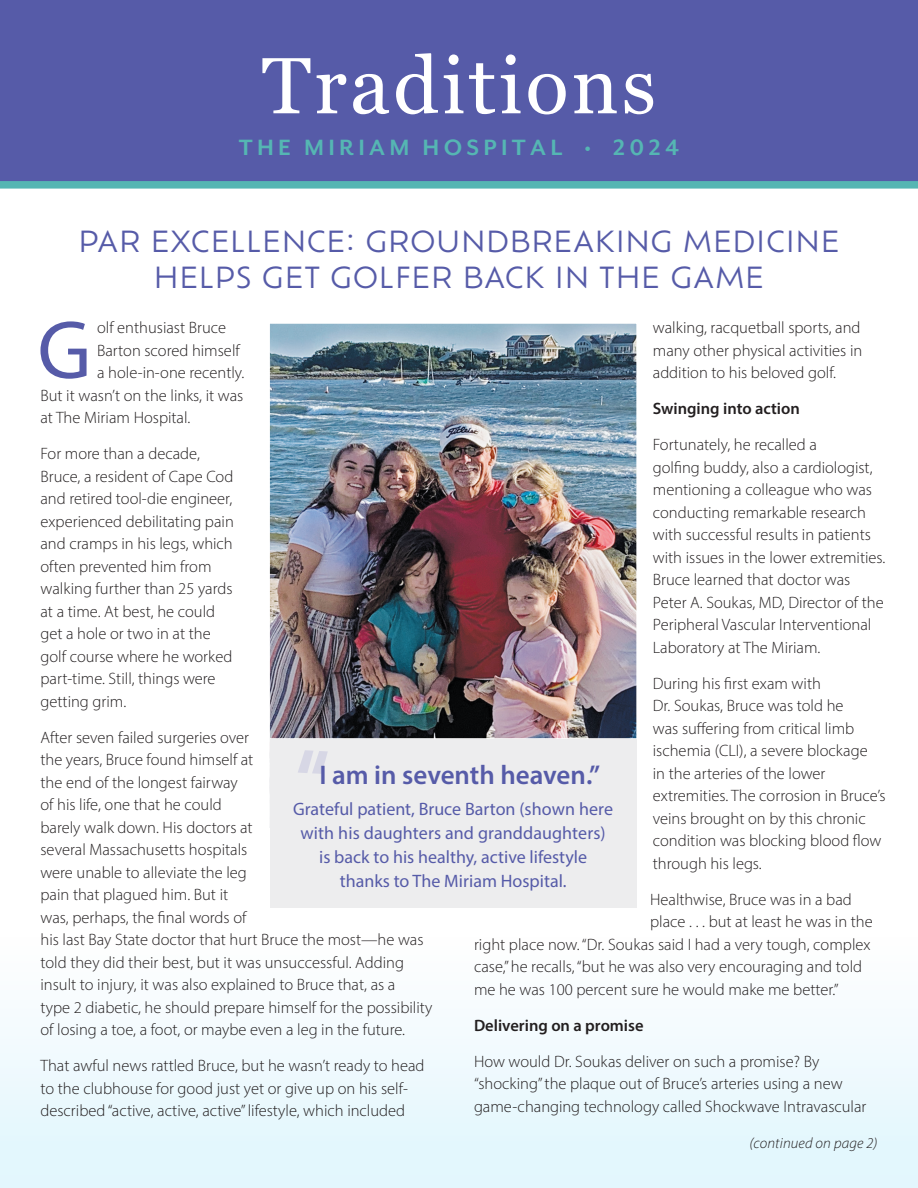
<style>
.page{position:relative;width:918px;height:1188px;background:#fff}
.page>*{position:absolute;margin:0;border:0;box-sizing:border-box;transform-origin:0 0}
.text__no_stratching{font:83.25px "Myriad Pro";color:#565ba8}
.t1{font:79.5px "Georgia";letter-spacing:.04em;color:#fff}
.Heading{font:28.5px/36px "Ofelia Text";letter-spacing:.02em;color:#565ba8;text-align:center}
.t2{font:600 27px "Myriad Pro";color:#565ba8}
.t3{font:700 25.5px "Mr Eaves San OT";letter-spacing:.17em;color:#55b6b3}
.text__no_stratching-2{font:18px/24px "Myriad Pro";color:#565ba8;text-align:center}
.text__no_stratching-3{font:300 16.5px/22.5px "Myriad Pro";color:#231f20}
.text__no_stratching-4{font:600 16.5px "Myriad Pro";color:#231f20}
.text__no_stratching-5{font:italic 300 15px "Myriad Pro";letter-spacing:.01em;color:#231f20}
</style>
<div class="page">
<div style="left:0;top:0;width:918px;height:189px;background:#565ba8"></div>
<svg style="left:0;top:1027px;width:918px;height:161px"></svg>
<img style="left:271px;top:325px;width:364px;height:414px">
<div style="left:267px;top:321px;width:372px;height:547px;border:3px solid #fff"></div>
<svg style="left:298px;top:750px;width:30px;height:24px"></svg>
<h2 class="t1" style="left:262px;top:28px;width:396px">Traditions</h2>
<h3 class="t3" style="left:239px;top:133px;width:442px">THE MIRIAM HOSPITAL • 2024</h3>
<p class="Heading" style="left:78px;top:222px;width:763px">PAR EXCELLENCE: GROUNDBREAKING MEDICINE<br>HELPS GET GOLFER BACK IN THE GAME</p>
<p class="text__no_stratching" style="left:37px;top:299px;width:55px">G</p>
<p class="text__no_stratching-3" style="left:97px;top:316px;width:131px">olf enthusiast Bruce</p>
<p class="text__no_stratching-3" style="left:653px;top:316px;width:211px;text-align:justify">walking, racquetball sports, and many other physical activities in addition to his beloved golf.</p>
<p class="text__no_stratching-4" style="left:653px;top:398px;width:149px">Swinging into action</p>
<p class="text__no_stratching-3" style="left:653px;top:433px;width:234px">Fortunately, he recalled a<br>golfing buddy, also a cardiologist, mentioning a colleague who was conducting remarkable research with successful results in patients with issues in the lower extremities.<br>Bruce learned that doctor was Peter A. Soukas, MD, Director of the Peripheral Vascular Interventional Laboratory at The Miriam.</p>
<p class="text__no_stratching-3" style="left:653px;top:672px;width:234px">During his first exam with<br>Dr. Soukas, Bruce was told he<br>was suffering from critical limb ischemia (CLI), a severe blockage<br>in the arteries of the lower extremities. The corrosion in Bruce’s veins brought on by this chronic condition was blocking blood flow through his legs.</p>
<p class="text__no_stratching-3" style="left:650px;top:888px;width:203px">Healthwise, Bruce was in a bad</p>
<p class="text__no_stratching-3" style="left:650px;top:910px;width:224px">place . . . but at least he was in the</p>
<p class="text__no_stratching-3" style="left:474px;top:933px;width:398px">right place now. “Dr. Soukas said I had a very tough, complex</p>
<p class="text__no_stratching-3" style="left:474px;top:955px;width:390px">case,” he recalls, “but he was also very encouraging and told</p>
<p class="text__no_stratching-3" style="left:474px;top:978px;width:366px">me he was 100 percent sure he would make me better.”</p>
<p class="text__no_stratching-4" style="left:474px;top:1015px;width:171px">Delivering on a promise</p>
<p class="text__no_stratching-3" style="left:474px;top:1050px;width:394px">How would Dr. Soukas deliver on such a promise? By “shocking” the plaque out of Bruce’s arteries using a new game-changing technology called Shockwave Intravascular</p>
<p class="text__no_stratching-5" style="left:750px;top:1134px;width:129px">(continued on page 2)</p>
<p class="text__no_stratching-3" style="left:97px;top:339px;width:144px">Barton scored himself</p>
<p class="text__no_stratching-3" style="left:97px;top:361px;width:149px">a hole-in-one recently.</p>
<p class="text__no_stratching-3" style="left:40px;top:384px;width:204px">But it wasn’t on the links, it was</p>
<p class="text__no_stratching-3" style="left:40px;top:406px;width:151px">at The Miriam Hospital.</p>
<p class="text__no_stratching-3" style="left:40px;top:442px;width:195px">For more than a decade,<br>Bruce, a resident of Cape Cod and retired tool-die engineer, experienced debilitating pain and cramps in his legs, which often prevented him from walking further than 25 yards at a time. At best, he could get a hole or two in at the golf course where he worked part-time. Still, things were getting grim.</p>
<p class="text__no_stratching-3" style="left:40px;top:726px;width:393px">After seven failed surgeries over<br>the years, Bruce found himself at<br>the end of the longest fairway<br>of his life, one that he could<br>barely walk down. His doctors at<br>several Massachusetts hospitals<br>were unable to alleviate the leg<br>pain that plagued him. But it<br>was, perhaps, the final words of<br>his last Bay State doctor that hurt Bruce the most—he was told they did their best, but it was unsuccessful. Adding insult to injury, it was also explained to Bruce that, as a<br>type 2 diabetic, he should prepare himself for the possibility of losing a toe, a foot, or maybe even a leg in the future.</p>
<p class="text__no_stratching-3" style="left:40px;top:1054px;width:386px">That awful news rattled Bruce, but he wasn’t ready to head to the clubhouse for good just yet or give up on his self&shy;described “active, active, active” lifestyle, which included</p>
<p class="t2" style="left:319px;top:758px;width:282px">I am in seventh heaven.”</p>
<p class="text__no_stratching-2" style="left:293px;top:796px;width:321px">Grateful patient, Bruce Barton (shown here with his daughters and granddaughters) is back to his healthy, active lifestyle thanks to The Miriam Hospital.</p>
</div>
